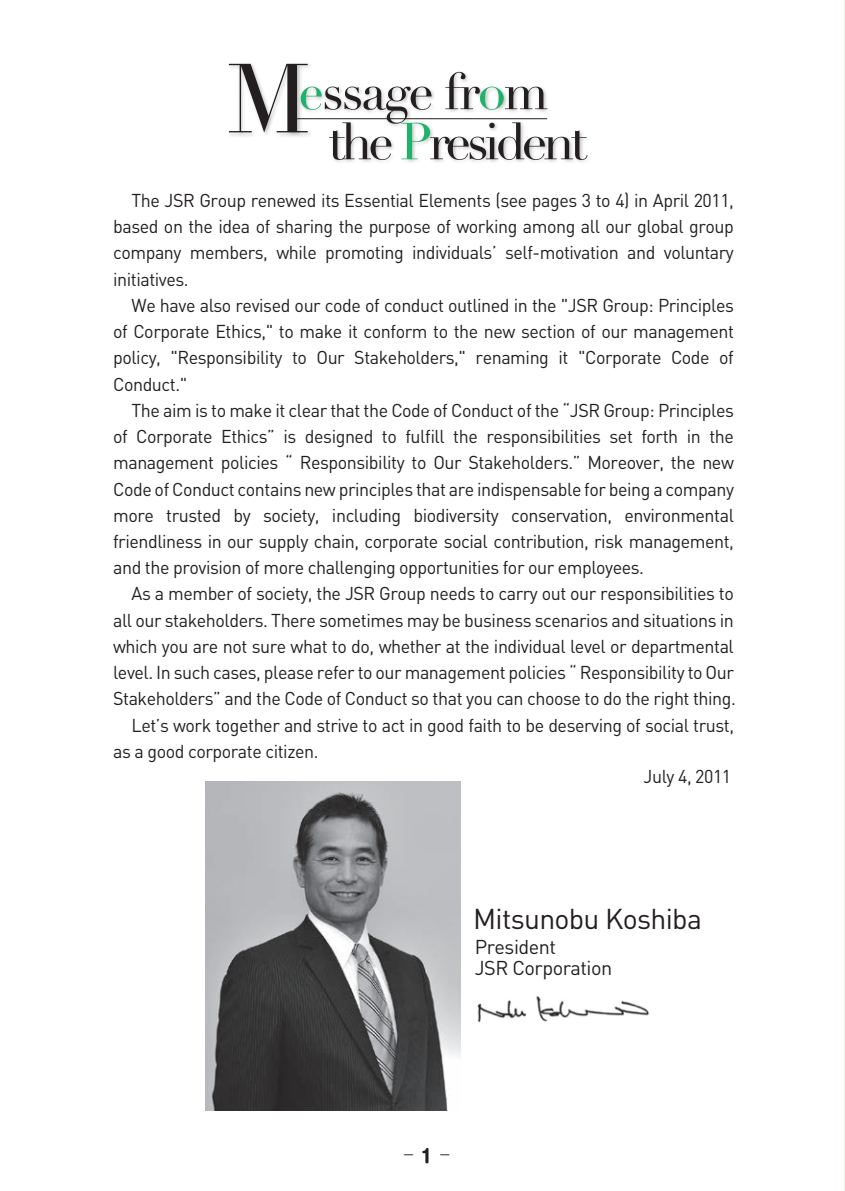
<style>
.page{position:relative;width:845px;height:1191px;background:#fff}
.page>*{position:absolute;margin:0;border:0;box-sizing:border-box;transform-origin:0 0}
.t1{font:51px "Didot";letter-spacing:-.08em;color:#231f20}
.t2{font:51px "Didot";letter-spacing:-.04em;color:#231f20}
.t3{font:28.4px "DIN Pro";letter-spacing:-.025em;color:#231f20}
.t4{font:19.8px/21.2px "DIN Pro";letter-spacing:-.025em;color:#231f20}
.t5{font:18.4px/26.2px "DIN Pro";letter-spacing:-.025em;color:#231f20;text-align:justify}
.t6{font:700 18px "Shin M Go Pro";color:#231f20}
.s1{font-size:96.2px}
.s2{color:#1eb26a}
</style>
<div class="page">
<hr style="left:844px;top:0;width:1px;height:1191px;background:#e9f5ec">
<img style="left:205px;top:781px;width:256px;height:329px">
<img style="left:332px;top:131px;width:253px;height:31px">
<img style="left:315px;top:73px;width:240px;height:59px">
<img style="left:230px;top:63px;width:85px;height:74px">
<hr style="left:296px;top:118px;width:251px;height:1px;background:#231f20">
<img style="left:477px;top:996px;width:172px;height:27px">
<h1 class="t2" style="left:226px;top:61px;width:323px"><span class="s1">M</span><span class="s2">e</span>ssage fr<span class="s2">o</span>m</h1>
<h1 class="t1" style="left:328px;top:111px;width:260px">the <span class="s2">P</span>resident</h1>
<p class="t5" style="left:113px;top:186px;width:622px;text-indent:18px">The JSR Group renewed its Essential Elements (see pages 3 to 4) in April 2011, based on the idea of sharing the purpose of working among all our global group company members, while promoting individuals’ self-motivation and voluntary initiatives.</p>
<p class="t5" style="left:113px;top:291px;width:622px;text-indent:18px">We have also revised our code of conduct outlined in the "JSR Group: Principles of Corporate Ethics," to make it conform to the new section of our management policy, "Responsibility to Our Stakeholders," renaming it "Corporate Code of Conduct."</p>
<p class="t5" style="left:113px;top:396px;width:622px;text-indent:18px">The aim is to make it clear that the Code of Conduct of the “JSR Group: Principles of Corporate Ethics” is designed to fulfill the responsibilities set forth in the management policies “ Responsibility to Our Stakeholders.” Moreover, the new Code of Conduct contains new principles that are indispensable for being a company more trusted by society, including biodiversity conservation, environmental friendliness in our supply chain, corporate social contribution, risk management, and the provision of more challenging opportunities for our employees.</p>
<p class="t5" style="left:132px;top:580px;width:604px">As a member of society, the JSR Group needs to carry out our responsibilities to</p>
<p class="t5" style="left:113px;top:606px;width:622px">all our stakeholders. There sometimes may be business scenarios and situations in</p>
<p class="t5" style="left:113px;top:632px;width:622px">which you are not sure what to do, whether at the individual level or departmental</p>
<p class="t5" style="left:113px;top:658px;width:622px">level. In such cases, please refer to our management policies “ Responsibility to Our</p>
<p class="t5" style="left:113px;top:685px;width:624px">Stakeholders” and the Code of Conduct so that you can choose to do the right thing.</p>
<p class="t5" style="left:132px;top:711px;width:604px">Let’s work together and strive to act in good faith to be deserving of social trust,</p>
<p class="t5" style="left:113px;top:737px;width:207px">as a good corporate citizen.</p>
<p class="t5" style="left:643px;top:763px;width:89px">July 4, 2011</p>
<h2 class="t3" style="left:473px;top:899px;width:230px">Mitsunobu Koshiba</h2>
<p class="t4" style="left:475px;top:935px;width:139px">President<br>JSR Corporation</p>
<p class="t6" style="left:404px;top:1131px;width:10px">_</p>
<p class="t6" style="left:421px;top:1141px;width:13px">1</p>
<p class="t6" style="left:440px;top:1131px;width:10px">_</p>
</div>
